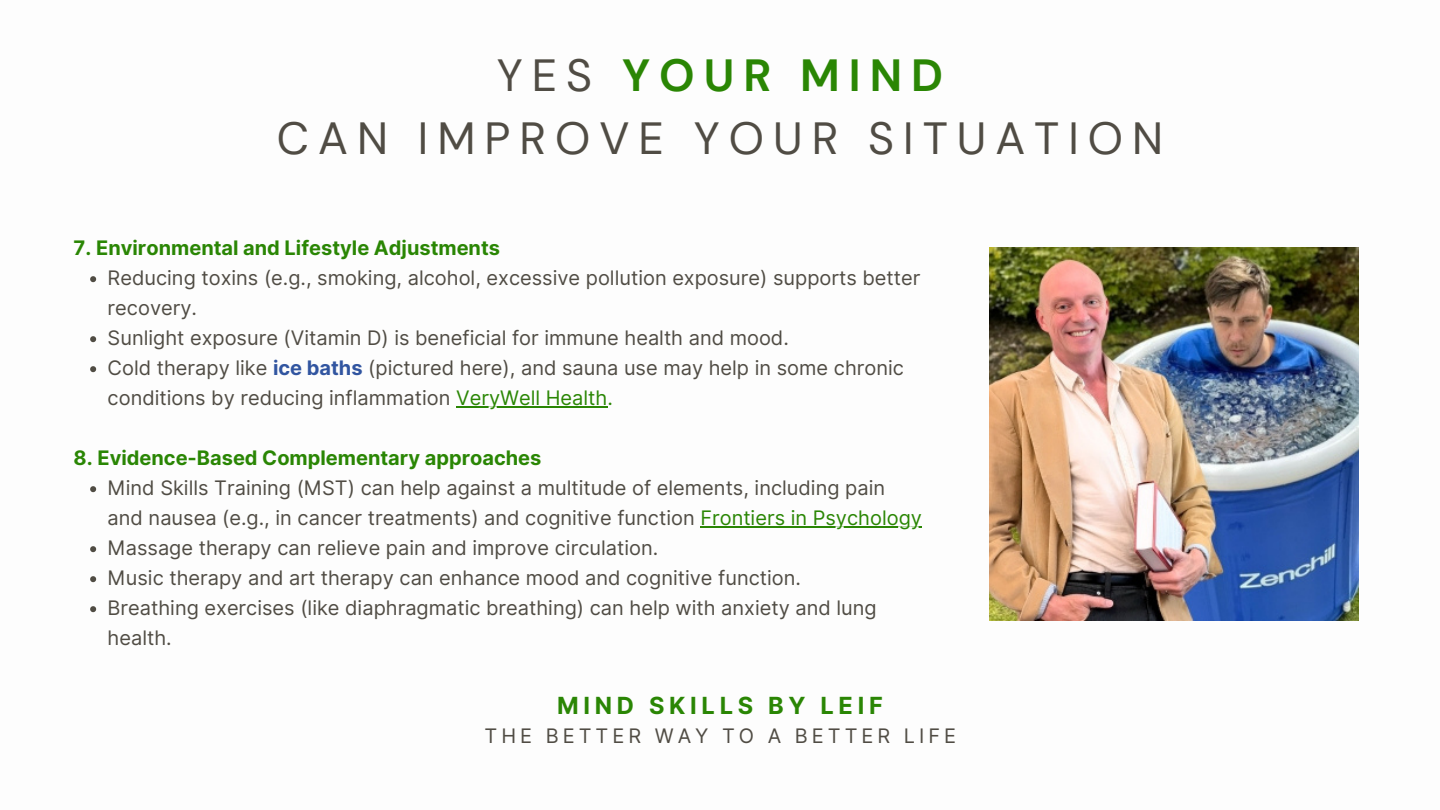
<style>
.page{position:relative;width:1440px;height:810px;background:#fff}
.page>*{position:absolute;margin:0;border:0;box-sizing:border-box;transform-origin:0 0}
.t1{font:45px/62.2px "DM Sans";letter-spacing:.2em;color:#504c44;text-align:center}
.t2{font:700 23.6px "Inter";letter-spacing:.2em;color:#2a8604}
.t3{font:20px/30px "Inter";color:#504c44}
.t4{font:700 20px "Inter";color:#2a8604}
.t5{font:20px "Inter";letter-spacing:.2em;color:#504c44}
.s1{font-weight:700;color:#2a8604}
.s2{font-weight:700;color:#3155a0}
.s3{color:#2a8604}
</style>
<div class="page">
<img style="left:989px;top:248px;width:370px;height:373px">
<svg style="left:90px;top:276px;width:6px;height:6px"></svg>
<svg style="left:90px;top:336px;width:6px;height:6px"></svg>
<svg style="left:90px;top:366px;width:6px;height:6px"></svg>
<hr style="left:456px;top:407px;width:151px;height:1px;background:#2a8604">
<svg style="left:90px;top:486px;width:6px;height:6px"></svg>
<hr style="left:700px;top:527px;width:222px;height:1px;background:#2a8604">
<svg style="left:90px;top:546px;width:6px;height:6px"></svg>
<svg style="left:90px;top:576px;width:6px;height:6px"></svg>
<svg style="left:90px;top:606px;width:6px;height:6px"></svg>
<p class="t1" style="left:277px;top:45px;width:888px">YES <span class="s1">YOUR MIND<br></span>CAN IMPROVE YOUR SITUATION</p>
<h1 class="t4" style="left:74px;top:236px;width:428px">7. Environmental and Lifestyle Adjustments</h1>
<h3 class="t3" style="left:108px;top:263px;width:814px">Reducing toxins (e.g., smoking, alcohol, excessive pollution exposure) supports better recovery.</h3>
<p class="t3" style="left:108px;top:323px;width:683px">Sunlight exposure (Vitamin D) is beneficial for immune health and mood.</p>
<p class="t3" style="left:108px;top:353px;width:798px">Cold therapy like <span class="s2">ice baths</span> (pictured here), and sauna use may help in some chronic conditions by reducing inflammation <span class="s3">VeryWell Health.</span></p>
<p class="t3" style="left:108px;top:443px;width:816px;text-indent:-34px"><span class="s1">8. Evidence-Based Complementary approaches<br></span>Mind Skills Training (MST) can help against a multitude of elements, including pain and nausea (e.g., in cancer treatments) and cognitive function <span class="s3">Frontiers in Psychology</span></p>
<h3 class="t3" style="left:108px;top:533px;width:771px">Massage therapy can relieve pain and improve circulation.<br>Music therapy and art therapy can enhance mood and cognitive function.<br>Breathing exercises (like diaphragmatic breathing) can help with anxiety and lung</h3>
<p class="t3" style="left:108px;top:623px;width:66px">health.</p>
<p class="t2" style="left:557px;top:691px;width:327px">MIND SKILLS BY LEIF</p>
<p class="t5" style="left:485px;top:724px;width:473px">THE BETTER WAY TO A BETTER LIFE</p>
</div>
